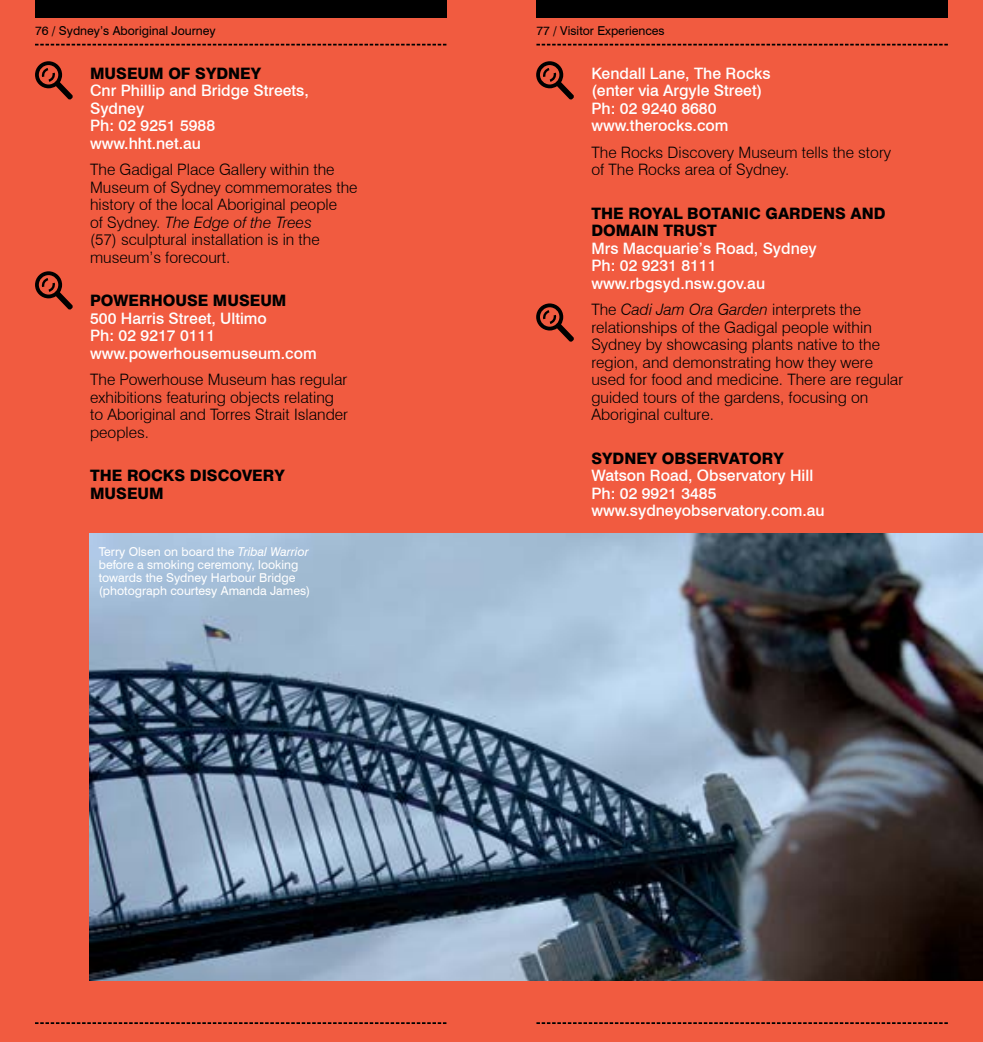
<style>
.page{position:relative;width:983px;height:1042px;background:#fff}
.page>*{position:absolute;margin:0;border:0;box-sizing:border-box;transform-origin:0 0}
.t1{font:300 15.75px/17.5px "Swiss 721 BT";color:#000}
.t2{font:500 15.75px/17.5px "Swiss 721 BT";color:#fff}
.t3{font:800 15.75px/17.5px "Swiss 721 BT";color:#000}
.t4{font:12.25px/13.1px "Swiss 721 BT";color:#fff}
.t5{font:12.25px "Swiss 721 BT";color:#000}
.s1{font-style:italic}
</style>
<div class="page">
<div style="left:491px;top:0;width:491px;height:1042px;background:#f15b40"></div>
<div style="left:0;top:0;width:491px;height:1042px;background:#f15b40"></div>
<img style="left:90px;top:534px;width:892px;height:446px">
<svg style="left:536px;top:1022px;width:411px;height:2px"></svg>
<svg style="left:35px;top:1022px;width:411px;height:2px"></svg>
<div style="left:536px;top:0;width:411px;height:18px;background:#000"></div>
<div style="left:35px;top:0;width:411px;height:18px;background:#000"></div>
<svg style="left:536px;top:44px;width:411px;height:2px"></svg>
<svg style="left:35px;top:44px;width:411px;height:2px"></svg>
<svg style="left:536px;top:61px;width:38px;height:39px"></svg>
<svg style="left:536px;top:303px;width:38px;height:39px"></svg>
<svg style="left:35px;top:61px;width:38px;height:39px"></svg>
<svg style="left:35px;top:271px;width:38px;height:39px"></svg>
<p class="t5" style="left:35px;top:23px;width:182px">76 / Sydney’s Aboriginal Journey</p>
<p class="t5" style="left:536px;top:23px;width:130px">77 / Visitor Experiences</p>
<p class="t3" style="left:90px;top:64px;width:172px">MUSEUM OF SYDNEY</p>
<p class="t2" style="left:90px;top:82px;width:220px">Cnr Phillip and Bridge Streets,<br>Sydney<br>Ph: 02 9251 5988 www.hht.net.au</p>
<p class="t1" style="left:90px;top:161px;width:269px">The Gadigal Place Gallery within the Museum of Sydney commemorates the history of the local Aboriginal people<br>of Sydney. <span class="s1">The Edge of the Trees<br></span>(57) sculptural installation is in the museum’s forecourt.</p>
<p class="t3" style="left:90px;top:292px;width:198px">POWERHOUSE MUSEUM</p>
<p class="t2" style="left:90px;top:309px;width:228px">500 Harris Street, Ultimo<br>Ph: 02 9217 0111 www.powerhousemuseum.com</p>
<p class="t1" style="left:90px;top:371px;width:259px">The Powerhouse Museum has regular exhibitions featuring objects relating to Aboriginal and Torres Strait I slander peoples.</p>
<p class="t3" style="left:90px;top:467px;width:196px">THE ROCKS DISCOVERY<br>MUSEUM</p>
<p class="t4" style="left:99px;top:545px;width:213px">Terry Olsen on board the <span class="s1">Tribal Warrior </span>before a smoking ceremony, looking towards the Sydney Harbour Bridge (photograph courtesy Amanda James)</p>
<p class="t2" style="left:591px;top:64px;width:181px">Kendall Lane, The Rocks (enter via Argyle Street)<br>Ph: 02 9240 8680 www.therocks.com</p>
<p class="t1" style="left:591px;top:143px;width:301px">The Rocks Discovery Museum tells the story of The Rocks area of Sydney.</p>
<p class="t3" style="left:591px;top:204px;width:296px">THE ROYAL BOTANIC GARDENS AND<br>DOMAIN TRUST</p>
<p class="t2" style="left:591px;top:239px;width:227px">Mrs Macquarie’s Road, Sydney<br>Ph: 02 9231 8111 www.rbgsyd.nsw.gov.au</p>
<p class="t1" style="left:591px;top:301px;width:313px">The <span class="s1">Cadi Jam Ora Garden</span> interprets the relationships of the Gadigal people within Sydney by showcasing plants native to the region, and demonstrating how they were used for food and medicine. There are regular guided tours of the gardens, focusing on Aboriginal culture.</p>
<p class="t3" style="left:591px;top:449px;width:194px">SYDNEY OBSERVATORY</p>
<p class="t2" style="left:591px;top:467px;width:235px">Watson Road, Observatory Hill<br>Ph: 02 9921 3485 www.sydneyobservatory.com.au</p>
</div>
